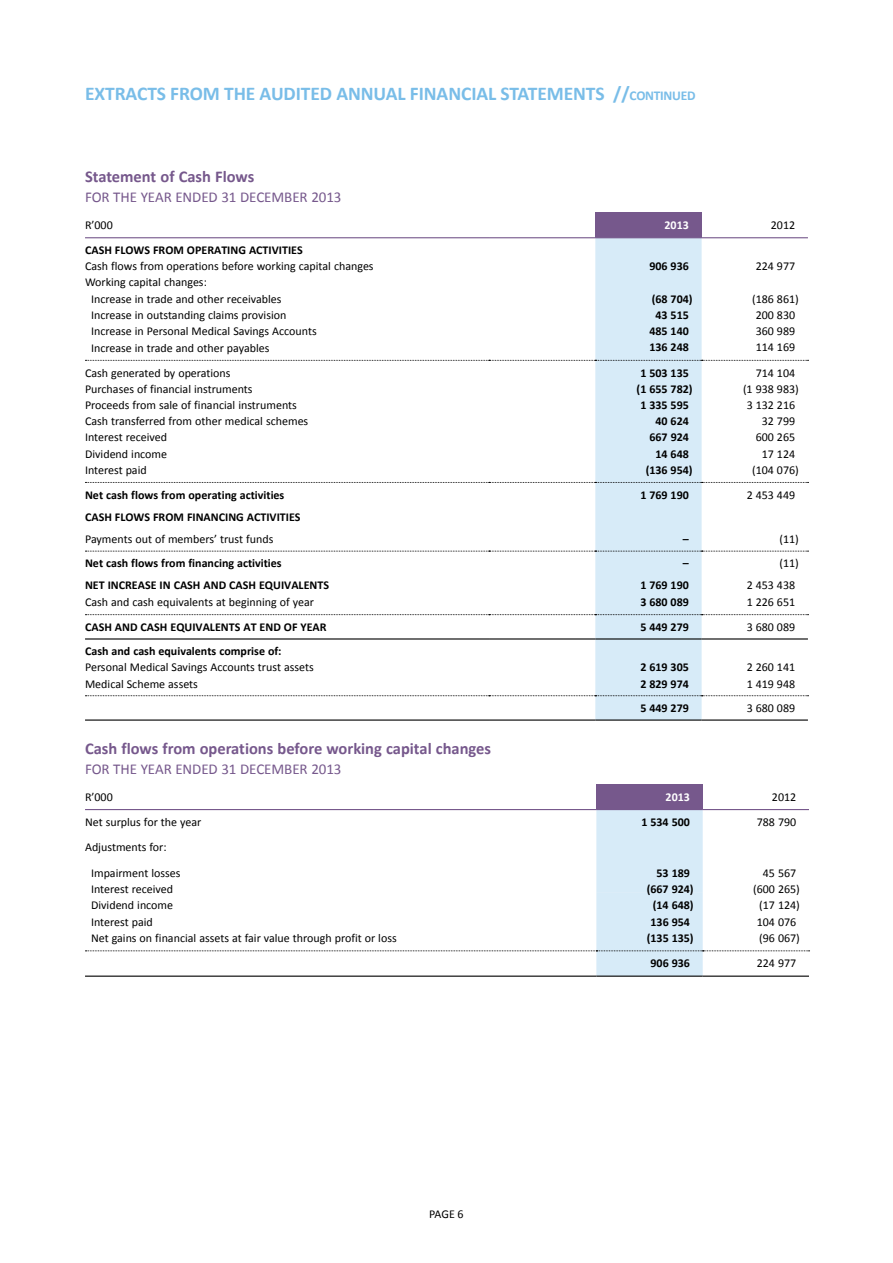
<style>
.page{position:relative;width:893px;height:1263px;background:#fff}
.page>*{position:absolute;margin:0;border:0;box-sizing:border-box;transform-origin:0 0}
.t1{font:700 19.5px "Calibri";letter-spacing:-.005em;color:#79bde8}
.t2{font:700 16.5px "Calibri";color:#76588c}
.t3{font:15px "Calibri";letter-spacing:-.005em;color:#76588c}
.t4{font:12px/16.2px "Calibri";color:#000}
.t5{font:700 12px "Calibri";color:#000}
.t6{font:700 12px "Calibri";color:#fff}
.s1{font-size:13.5px}
</style>
<div class="page">
<div style="left:595px;top:213px;width:107px;height:25px;background:#76588c"></div>
<div style="left:595px;top:238px;width:107px;height:481px;background:#d7ebf8"></div>
<svg style="left:85px;top:482px;width:723px;height:1px"></svg>
<hr style="left:85px;top:638px;width:404px;height:1px;background:#000">
<hr style="left:489px;top:638px;width:106px;height:1px;background:#000">
<hr style="left:595px;top:638px;width:107px;height:1px;background:#000">
<hr style="left:702px;top:638px;width:106px;height:1px;background:#000">
<hr style="left:85px;top:719px;width:404px;height:2px;background:#000">
<hr style="left:489px;top:719px;width:106px;height:2px;background:#000">
<hr style="left:595px;top:719px;width:107px;height:2px;background:#000">
<hr style="left:702px;top:719px;width:106px;height:2px;background:#000">
<svg style="left:85px;top:695px;width:723px;height:1px"></svg>
<hr style="left:85px;top:237px;width:404px;height:1px;background:#76588c">
<hr style="left:489px;top:237px;width:106px;height:1px;background:#76588c">
<hr style="left:702px;top:237px;width:106px;height:1px;background:#76588c">
<svg style="left:85px;top:360px;width:723px;height:1px"></svg>
<svg style="left:85px;top:551px;width:723px;height:1px"></svg>
<svg style="left:85px;top:614px;width:723px;height:1px"></svg>
<div style="left:596px;top:784px;width:107px;height:25px;background:#76588c"></div>
<hr style="left:596px;top:975px;width:107px;height:2px;background:#000">
<hr style="left:703px;top:975px;width:106px;height:2px;background:#000">
<hr style="left:85px;top:975px;width:511px;height:2px;background:#000">
<svg style="left:85px;top:809px;width:725px;height:167px"></svg>
<h1 class="t1" style="left:85px;top:81px;width:612px">EXTRACTS FROM THE AUDITED ANNUAL FINANCIAL STATEMENTS //<span class="s1">CONTINUED</span></h1>
<h2 class="t2" style="left:85px;top:166px;width:171px">Statement of Cash Flows</h2>
<p class="t3" style="left:85px;top:187px;width:258px">FOR THE YEAR ENDED 31 DECEMBER 2013</p>
<p class="t4" style="left:85px;top:217px;width:29px">R’000</p>
<p class="t6" style="left:664px;top:217px;width:26px">2013</p>
<p class="t4" style="left:771px;top:217px;width:26px">2012</p>
<p class="t5" style="left:85px;top:242px;width:219px">CASH FLOWS FROM OPERATING ACTIVITIES</p>
<p class="t4" style="left:85px;top:258px;width:290px">Cash flows from operations before working capital changes</p>
<p class="t5" style="left:649px;top:259px;width:41px">906 936</p>
<p class="t4" style="left:756px;top:258px;width:41px">224 977</p>
<p class="t4" style="left:91px;top:274px;width:192px;text-indent:-6px">Working capital changes:<br>Increase in trade and other receivables</p>
<p class="t5" style="left:652px;top:291px;width:42px">(68 704)</p>
<p class="t4" style="left:752px;top:291px;width:48px">(186 861)</p>
<p class="t4" style="left:91px;top:307px;width:197px">Increase in outstanding claims provision</p>
<p class="t5" style="left:655px;top:307px;width:35px">43 515</p>
<p class="t4" style="left:756px;top:307px;width:41px">200 830</p>
<p class="t4" style="left:91px;top:323px;width:227px">Increase in Personal Medical Savings Accounts</p>
<p class="t5" style="left:649px;top:323px;width:41px">485 140</p>
<p class="t4" style="left:756px;top:323px;width:41px">360 989</p>
<p class="t4" style="left:91px;top:340px;width:180px">Increase in trade and other payables</p>
<p class="t5" style="left:649px;top:340px;width:41px">136 248</p>
<p class="t4" style="left:756px;top:339px;width:41px">114 169</p>
<p class="t4" style="left:85px;top:364px;width:147px">Cash generated by operations</p>
<p class="t5" style="left:640px;top:365px;width:50px">1 503 135</p>
<p class="t4" style="left:756px;top:364px;width:41px">714 104</p>
<p class="t4" style="left:85px;top:381px;width:169px">Purchases of financial instruments</p>
<p class="t5" style="left:637px;top:381px;width:58px">(1 655 782)</p>
<p class="t4" style="left:743px;top:381px;width:57px">(1 938 983)</p>
<p class="t4" style="left:85px;top:397px;width:213px">Proceeds from sale of financial instruments</p>
<p class="t5" style="left:640px;top:397px;width:50px">1 335 595</p>
<p class="t4" style="left:747px;top:397px;width:50px">3 132 216</p>
<p class="t4" style="left:85px;top:413px;width:225px">Cash transferred from other medical schemes</p>
<p class="t5" style="left:655px;top:413px;width:35px">40 624</p>
<p class="t4" style="left:762px;top:413px;width:35px">32 799</p>
<p class="t4" style="left:85px;top:429px;width:83px">Interest received</p>
<p class="t5" style="left:649px;top:430px;width:41px">667 924</p>
<p class="t4" style="left:756px;top:429px;width:41px">600 265</p>
<p class="t4" style="left:85px;top:446px;width:84px">Dividend income</p>
<p class="t5" style="left:655px;top:446px;width:35px">14 648</p>
<p class="t4" style="left:762px;top:446px;width:35px">17 124</p>
<p class="t4" style="left:85px;top:462px;width:63px">Interest paid</p>
<p class="t5" style="left:646px;top:462px;width:48px">(136 954)</p>
<p class="t4" style="left:752px;top:462px;width:48px">(104 076)</p>
<p class="t5" style="left:85px;top:487px;width:201px">Net cash flows from operating activities</p>
<p class="t5" style="left:640px;top:487px;width:50px">1 769 190</p>
<p class="t4" style="left:747px;top:486px;width:50px">2 453 449</p>
<p class="t5" style="left:85px;top:509px;width:217px">CASH FLOWS FROM FINANCING ACTIVITIES</p>
<p class="t4" style="left:85px;top:531px;width:190px">Payments out of members’ trust funds</p>
<p class="t5" style="left:683px;top:531px;width:7px">–</p>
<p class="t4" style="left:779px;top:531px;width:21px">(11)</p>
<p class="t5" style="left:85px;top:556px;width:198px">Net cash flows from financing activities</p>
<p class="t5" style="left:683px;top:556px;width:7px">–</p>
<p class="t4" style="left:779px;top:555px;width:21px">(11)</p>
<p class="t5" style="left:85px;top:578px;width:245px">NET INCREASE IN CASH AND CASH EQUIVALENTS</p>
<p class="t5" style="left:640px;top:578px;width:50px">1 769 190</p>
<p class="t4" style="left:747px;top:577px;width:50px">2 453 438</p>
<p class="t4" style="left:85px;top:594px;width:230px">Cash and cash equivalents at beginning of year</p>
<p class="t5" style="left:640px;top:594px;width:50px">3 680 089</p>
<p class="t4" style="left:747px;top:594px;width:50px">1 226 651</p>
<p class="t5" style="left:85px;top:619px;width:243px">CASH AND CASH EQUIVALENTS AT END OF YEAR</p>
<p class="t5" style="left:640px;top:619px;width:50px">5 449 279</p>
<p class="t4" style="left:747px;top:619px;width:50px">3 680 089</p>
<p class="t5" style="left:85px;top:643px;width:198px">Cash and cash equivalents comprise of:</p>
<p class="t4" style="left:85px;top:659px;width:230px">Personal Medical Savings Accounts trust assets</p>
<p class="t5" style="left:640px;top:660px;width:50px">2 619 305</p>
<p class="t4" style="left:747px;top:659px;width:50px">2 260 141</p>
<p class="t4" style="left:85px;top:675px;width:114px">Medical Scheme assets</p>
<p class="t5" style="left:640px;top:676px;width:50px">2 829 974</p>
<p class="t4" style="left:747px;top:675px;width:50px">1 419 948</p>
<p class="t5" style="left:640px;top:700px;width:50px">5 449 279</p>
<p class="t4" style="left:747px;top:700px;width:50px">3 680 089</p>
<h2 class="t2" style="left:85px;top:738px;width:408px">Cash flows from operations before working capital changes</h2>
<p class="t3" style="left:85px;top:759px;width:258px">FOR THE YEAR ENDED 31 DECEMBER 2013</p>
<p class="t4" style="left:85px;top:788px;width:29px">R’000</p>
<p class="t6" style="left:666px;top:789px;width:26px">2013</p>
<p class="t4" style="left:772px;top:788px;width:26px">2012</p>
<p class="t4" style="left:85px;top:814px;width:118px">Net surplus for the year</p>
<p class="t5" style="left:641px;top:814px;width:50px">1 534 500</p>
<p class="t4" style="left:757px;top:814px;width:41px">788 790</p>
<p class="t4" style="left:91px;top:834px;width:91px;line-height:25.3px;text-indent:-6px">Adjustments for:<br>Impairment losses</p>
<p class="t5" style="left:657px;top:865px;width:35px">53 189</p>
<p class="t4" style="left:763px;top:864px;width:35px">45 567</p>
<p class="t4" style="left:91px;top:881px;width:83px">Interest received</p>
<p class="t5" style="left:647px;top:881px;width:48px">(667 924)</p>
<p class="t4" style="left:753px;top:881px;width:48px">(600 265)</p>
<p class="t4" style="left:91px;top:897px;width:84px">Dividend income</p>
<p class="t5" style="left:653px;top:897px;width:42px">(14 648)</p>
<p class="t4" style="left:759px;top:897px;width:42px">(17 124)</p>
<p class="t4" style="left:91px;top:913px;width:63px">Interest paid</p>
<p class="t5" style="left:650px;top:914px;width:41px">136 954</p>
<p class="t4" style="left:757px;top:913px;width:41px">104 076</p>
<p class="t4" style="left:91px;top:930px;width:307px">Net gains on financial assets at fair value through profit or loss</p>
<p class="t5" style="left:647px;top:930px;width:48px">(135 135)</p>
<p class="t4" style="left:759px;top:930px;width:42px">(96 067)</p>
<p class="t5" style="left:650px;top:955px;width:41px">906 936</p>
<p class="t4" style="left:757px;top:955px;width:41px">224 977</p>
<p class="t4" style="left:429px;top:1206px;width:36px">PAGE 6</p>
</div>
